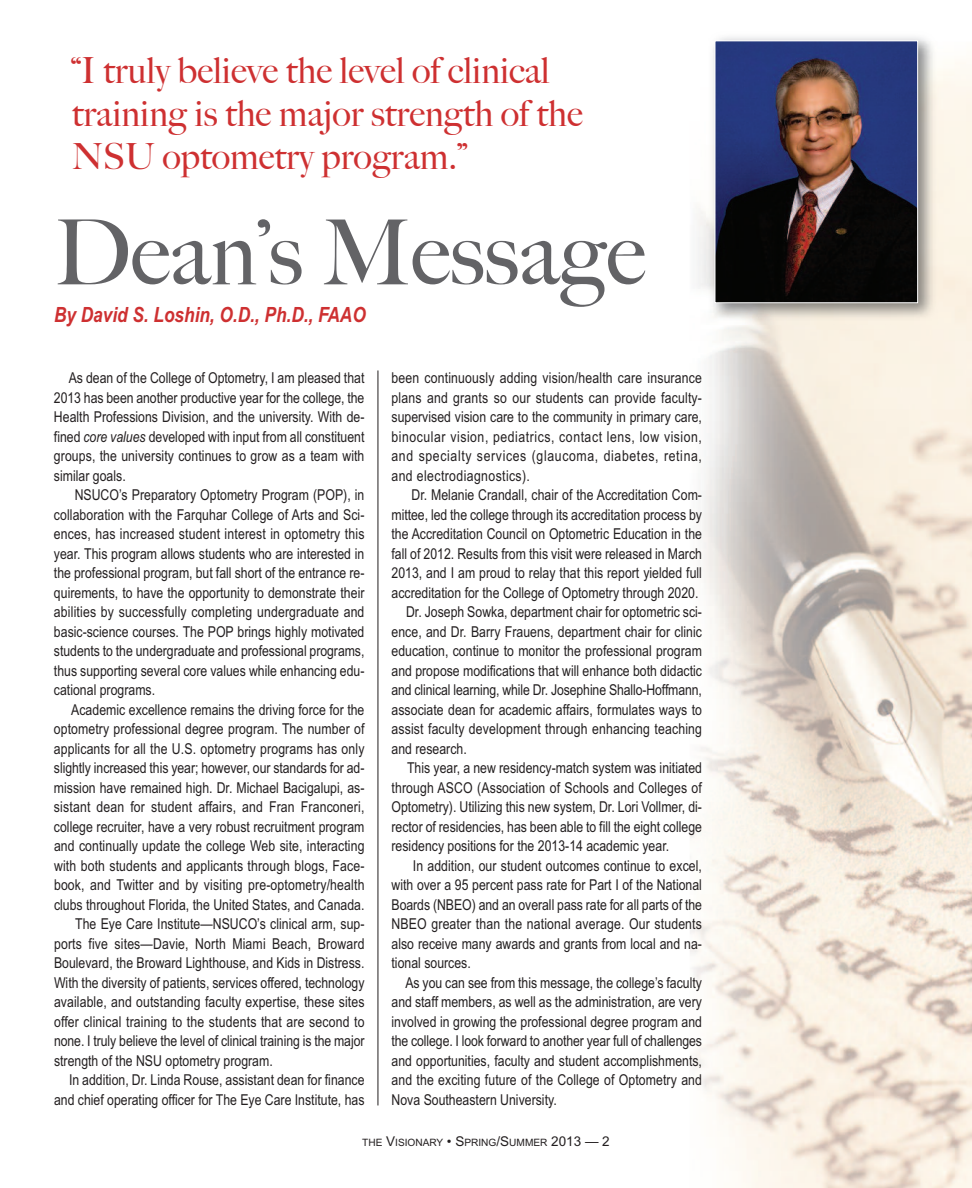
<style>
.page{position:relative;width:972px;height:1188px;background:#fff}
.page>*{position:absolute;margin:0;border:0;box-sizing:border-box;transform-origin:0 0}
.t1{font:500 90px "Big Caslon";color:#636366}
.t2{font:500 36px/43.2px "Big Caslon";color:#ce3031}
.t3{font:italic 700 21px "Arial Narrow";color:#ce3031}
.t4{font:15px/19.5px "Arial Narrow";color:#231f20;text-align:justify}
.t5{font:10.2px "Arial";color:#231f20}
.s1{font-style:italic}
.s2{font-size:13.5px}
</style>
<div class="page">
<img style="left:690px;top:62px;width:282px;height:1126px">
<img style="left:706px;top:37px;width:233px;height:287px">
<img style="left:717px;top:42px;width:199px;height:259px">
<div style="left:715px;top:40px;width:203px;height:263px;border:1px solid #fff"></div>
<hr style="left:378px;top:370px;width:1px;height:735px;background:#231f20">
<h2 class="t2" style="left:72px;top:49px;width:513px">“I truly believe the level of clinical training is the major strength of the<br>NSU optometry program.”</h2>
<h1 class="t1" style="left:54px;top:200px;width:593px">Dean’s Message</h1>
<h3 class="t3" style="left:54px;top:303px;width:313px">By David S. Loshin, O.D., Ph.D., FAAO</h3>
<p class="t4" style="left:54px;top:368px;width:312px;text-indent:15px">As dean of the College of Optometry, I am pleased that 2013 has been another productive year for the college, the Health Professions Division, and the university. With de&shy;fined <span class="s1">core values</span> developed with input from all constituent groups, the university continues to grow as a team with similar goals.</p>
<p class="t4" style="left:54px;top:485px;width:312px;text-indent:21px">NSUCO’s Preparatory Optometry Program (POP), in collaboration with the Farquhar College of Arts and Sci&shy;ences, has increased student interest in optometry this year. This program allows students who are interested in the professional program, but fall short of the entrance re&shy;quirements, to have the opportunity to demonstrate their abilities by successfully completing undergraduate and basic-science courses. The POP brings highly motivated students to the undergraduate and professional programs, thus supporting several core values while enhancing edu&shy;cational programs.</p>
<p class="t4" style="left:71px;top:700px;width:295px">Academic excellence remains the driving force for the</p>
<p class="t4" style="left:54px;top:719px;width:312px">optometry professional degree program. The number of</p>
<p class="t4" style="left:54px;top:739px;width:312px">applicants for all the U.S. optometry programs has only</p>
<p class="t4" style="left:54px;top:758px;width:312px">slightly increased this year; however, our standards for ad-</p>
<p class="t4" style="left:54px;top:778px;width:312px">mission have remained high. Dr. Michael Bacigalupi, as-</p>
<p class="t4" style="left:54px;top:797px;width:312px">sistant dean for student affairs, and Fran Franconeri,</p>
<p class="t4" style="left:54px;top:817px;width:312px">college recruiter, have a very robust recruitment program</p>
<p class="t4" style="left:54px;top:836px;width:312px">and continually update the college Web site, interacting</p>
<p class="t4" style="left:54px;top:856px;width:312px">with both students and applicants through blogs, Face-</p>
<p class="t4" style="left:54px;top:875px;width:312px">book, and Twitter and by visiting pre-optometry/health</p>
<p class="t4" style="left:54px;top:895px;width:312px">clubs throughout Florida, the United States, and Canada.</p>
<p class="t4" style="left:75px;top:914px;width:291px">The Eye Care Institute—NSUCO’s clinical arm, sup-</p>
<p class="t4" style="left:54px;top:934px;width:312px">ports five sites—Davie, North Miami Beach, Broward</p>
<p class="t4" style="left:54px;top:953px;width:312px">Boulevard, the Broward Lighthouse, and Kids in Distress.</p>
<p class="t4" style="left:54px;top:973px;width:312px">With the diversity of patients, services offered, technology</p>
<p class="t4" style="left:54px;top:992px;width:312px">available, and outstanding faculty expertise, these sites</p>
<p class="t4" style="left:54px;top:1012px;width:312px">offer clinical training to the students that are second to</p>
<p class="t4" style="left:54px;top:1031px;width:312px">none. I truly believe the level of clinical training is the major</p>
<p class="t4" style="left:54px;top:1051px;width:220px">strength of the NSU optometry program.</p>
<p class="t4" style="left:69px;top:1070px;width:297px">In addition, Dr. Linda Rouse, assistant dean for finance</p>
<p class="t4" style="left:54px;top:1090px;width:312px">and chief operating officer for The Eye Care Institute, has</p>
<p class="t4" style="left:392px;top:368px;width:312px">been continuously adding vision/health care insurance plans and grants so our students can provide faculty&shy;supervised vision care to the community in primary care, binocular vision, pediatrics, contact lens, low vision, and specialty services (glaucoma, diabetes, retina, and electrodiagnostics).</p>
<p class="t4" style="left:412px;top:485px;width:292px">Dr. Melanie Crandall, chair of the Accreditation Com-</p>
<p class="t4" style="left:392px;top:505px;width:312px">mittee, led the college through its accreditation process by</p>
<p class="t4" style="left:392px;top:524px;width:312px">the Accreditation Council on Optometric Education in the</p>
<p class="t4" style="left:392px;top:544px;width:312px">fall of 2012. Results from this visit were released in March</p>
<p class="t4" style="left:392px;top:563px;width:312px">2013, and I am proud to relay that this report yielded full</p>
<p class="t4" style="left:392px;top:583px;width:309px">accreditation for the College of Optometry through 2020.</p>
<p class="t4" style="left:406px;top:602px;width:297px">Dr. Joseph Sowka, department chair for optometric sci-</p>
<p class="t4" style="left:392px;top:622px;width:312px">ence, and Dr. Barry Frauens, department chair for clinic</p>
<p class="t4" style="left:392px;top:641px;width:312px">education, continue to monitor the professional program</p>
<p class="t4" style="left:392px;top:661px;width:312px">and propose modifications that will enhance both didactic</p>
<p class="t4" style="left:392px;top:680px;width:312px">and clinical learning, while Dr. Josephine Shallo-Hoffmann,</p>
<p class="t4" style="left:392px;top:700px;width:312px">associate dean for academic affairs, formulates ways to</p>
<p class="t4" style="left:392px;top:719px;width:312px">assist faculty development through enhancing teaching</p>
<p class="t4" style="left:392px;top:739px;width:77px">and research.</p>
<p class="t4" style="left:407px;top:758px;width:296px">This year, a new residency-match system was initiated</p>
<p class="t4" style="left:392px;top:778px;width:312px">through ASCO (Association of Schools and Colleges of</p>
<p class="t4" style="left:392px;top:797px;width:312px">Optometry). Utilizing this new system, Dr. Lori Vollmer, di-</p>
<p class="t4" style="left:392px;top:817px;width:312px">rector of residencies, has been able to fill the eight college</p>
<p class="t4" style="left:392px;top:836px;width:279px">residency positions for the 2013-14 academic year.</p>
<p class="t4" style="left:413px;top:856px;width:291px">In addition, our student outcomes continue to excel,</p>
<p class="t4" style="left:392px;top:875px;width:312px">with over a 95 percent pass rate for Part I of the National</p>
<p class="t4" style="left:392px;top:895px;width:312px">Boards (NBEO) and an overall pass rate for all parts of the</p>
<p class="t4" style="left:392px;top:914px;width:312px">NBEO greater than the national average. Our students</p>
<p class="t4" style="left:392px;top:934px;width:312px">also receive many awards and grants from local and na-</p>
<p class="t4" style="left:392px;top:953px;width:81px">tional sources.</p>
<p class="t4" style="left:405px;top:973px;width:298px">As you can see from this message, the college’s faculty</p>
<p class="t4" style="left:392px;top:992px;width:312px">and staff members, as well as the administration, are very</p>
<p class="t4" style="left:392px;top:1012px;width:312px">involved in growing the professional degree program and</p>
<p class="t4" style="left:392px;top:1031px;width:312px">the college. I look forward to another year full of challenges</p>
<p class="t4" style="left:392px;top:1051px;width:312px">and opportunities, faculty and student accomplishments,</p>
<p class="t4" style="left:392px;top:1070px;width:312px">and the exciting future of the College of Optometry and</p>
<p class="t4" style="left:392px;top:1090px;width:167px">Nova Southeastern University.</p>
<p class="t5" style="left:362px;top:1137px;width:249px">THE <span class="s2">V</span>ISIONARY <span class="s2">• S</span>PRING<span class="s2">/S</span>UMMER <span class="s2">2013 — 2</span></p>
</div>
